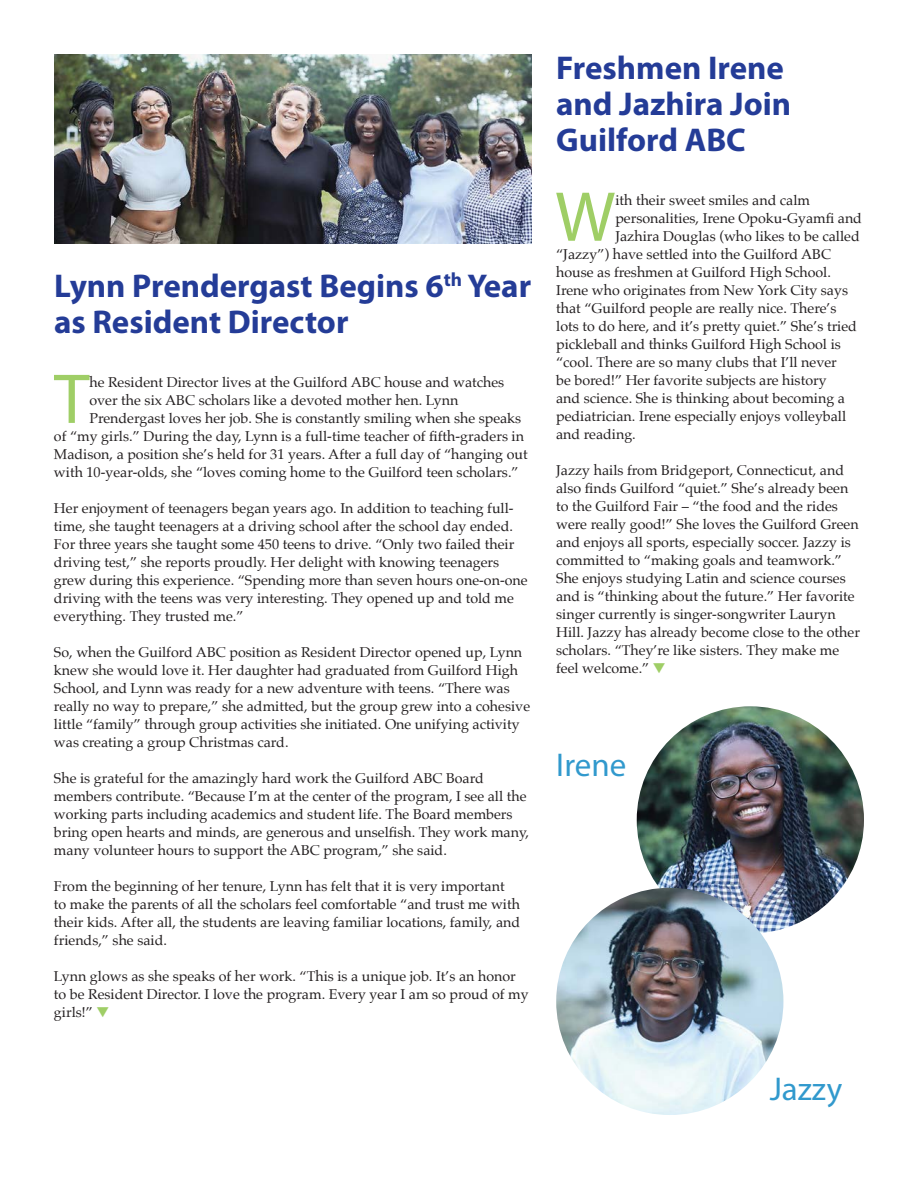
<style>
.page{position:relative;width:918px;height:1188px;background:#fff}
.page>*{position:absolute;margin:0;border:0;box-sizing:border-box;transform-origin:0 0}
.Headline{font:71.25px "Myriad Pro";color:#9fce66}
.Body_Text{font:71.25px "Myriad Pro";color:#9fce66}
.Headline-2{font:700 33px/36px "Myriad Pro";color:#243c97}
.GirlsNames{font:33px "Myriad Pro";color:#3199cd}
.Body_Text-2{font:14.25px/18px "Palatino";color:#231f20}
.Headline-3{font:14.25px "Palatino";color:#231f20}
.s1{color:#9fce66}
</style>
<div class="page">
<img style="left:637px;top:706px;width:227px;height:228px;border-radius:114px">
<img style="left:556px;top:888px;width:227px;height:227px;border-radius:114px">
<img style="left:54px;top:54px;width:478px;height:190px">
<p class="Headline-2" style="left:54px;top:267px;width:479px">Lynn Prendergast Begins 6<sup>th</sup> Year as Resident Director</p>
<p class="Body_Text" style="left:54px;top:355px;width:37px">T</p>
<p class="Body_Text-2" style="left:89px;top:373px;width:416px">he Resident Director lives at the Guilford ABC house and watches</p>
<p class="Body_Text-2" style="left:89px;top:391px;width:370px">over the six ABC scholars like a devoted mother hen. Lynn</p>
<p class="Body_Text-2" style="left:89px;top:409px;width:433px">Prendergast loves her job. She is constantly smiling when she speaks</p>
<p class="Body_Text-2" style="left:54px;top:427px;width:472px">of “my girls.” During the day, Lynn is a full-time teacher of fifth-graders in</p>
<p class="Body_Text-2" style="left:54px;top:445px;width:475px">Madison, a position she’s held for 31 years. After a full day of “hanging out</p>
<p class="Body_Text-2" style="left:54px;top:463px;width:466px">with 10-year-olds, she “loves coming home to the Guilford teen scholars.”</p>
<p class="Body_Text-2" style="left:54px;top:499px;width:475px">Her enjoyment of teenagers began years ago. In addition to teaching full&shy;time, she taught teenagers at a driving school after the school day ended.<br>For three years she taught some 450 teens to drive. “Only two failed their driving test,” she reports proudly. Her delight with knowing teenagers grew during this experience. “Spending more than seven hours one-on-one driving with the teens was very interesting. They opened up and told me everything. They trusted me.”</p>
<p class="Body_Text-2" style="left:54px;top:643px;width:478px">So, when the Guilford ABC position as Resident Director opened up, Lynn knew she would love it. Her daughter had graduated from Guilford High School, and Lynn was ready for a new adventure with teens. “There was really no way to prepare,” she admitted, but the group grew into a cohesive little “family” through group activities she initiated. One unifying activity was creating a group Christmas card.</p>
<p class="Body_Text-2" style="left:54px;top:769px;width:476px">She is grateful for the amazingly hard work the Guilford ABC Board members contribute. “Because I’m at the center of the program, I see all the working parts including academics and student life. The Board members bring open hearts and minds, are generous and unselfish. They work many, many volunteer hours to support the ABC program,” she said.</p>
<p class="Body_Text-2" style="left:54px;top:877px;width:468px">From the beginning of her tenure, Lynn has felt that it is very important to make the parents of all the scholars feel comfortable “and trust me with their kids. After all, the students are leaving familiar locations, family, and friends,” she said.</p>
<p class="Body_Text-2" style="left:54px;top:967px;width:476px">Lynn glows as she speaks of her work. “This is a unique job. It’s an honor to be Resident Director. I love the program. Every year I am so proud of my girls!” <span class="s1">▼</span></p>
<p class="Headline-2" style="left:556px;top:49px;width:237px">Freshmen Irene and Jazhira Join<br>Guilford ABC</p>
<p class="Headline" style="left:555px;top:173px;width:62px">W</p>
<p class="Headline-3" style="left:615px;top:188px;width:196px">ith their sweet smiles and calm</p>
<p class="Headline-3" style="left:615px;top:206px;width:248px">personalities, Irene Opoku-Gyamfi and</p>
<p class="Headline-3" style="left:615px;top:224px;width:246px">Jazhira Douglas (who likes to be called</p>
<p class="Headline-3" style="left:556px;top:242px;width:276px">“Jazzy”) have settled into the Guilford ABC</p>
<p class="Headline-3" style="left:556px;top:260px;width:276px">house as freshmen at Guilford High School.</p>
<p class="Headline-3" style="left:556px;top:278px;width:293px">Irene who originates from New York City says</p>
<p class="Headline-3" style="left:556px;top:296px;width:282px">that “Guilford people are really nice. There’s</p>
<p class="Headline-3" style="left:556px;top:314px;width:302px">lots to do here, and it’s pretty quiet.” She’s tried</p>
<p class="Headline-3" style="left:556px;top:332px;width:286px">pickleball and thinks Guilford High School is</p>
<p class="Headline-3" style="left:556px;top:350px;width:282px">“cool. There are so many clubs that I’ll never</p>
<p class="Headline-3" style="left:556px;top:368px;width:272px">be bored!” Her favorite subjects are history</p>
<p class="Headline-3" style="left:556px;top:386px;width:290px">and science. She is thinking about becoming a</p>
<p class="Headline-3" style="left:556px;top:404px;width:292px">pediatrician. Irene especially enjoys volleyball</p>
<p class="Headline-3" style="left:556px;top:422px;width:81px">and reading.</p>
<p class="Body_Text-2" style="left:556px;top:461px;width:305px">Jazzy hails from Bridgeport, Connecticut, and also finds Guilford “quiet.” She’s already been to the Guilford Fair – “the food and the rides were really good!” She loves the Guilford Green and enjoys all sports, especially soccer. Jazzy is committed to “making goals and teamwork.” She enjoys studying Latin and science courses and is “thinking about the future.” Her favorite singer currently is singer-songwriter Lauryn Hill. Jazzy has already become close to the other scholars. “They’re like sisters. They make me feel welcome.” <span class="s1">▼</span></p>
<p class="GirlsNames" style="left:556px;top:745px;width:72px">Irene</p>
<p class="GirlsNames" style="left:770px;top:1069px;width:74px">Jazzy</p>
</div>
